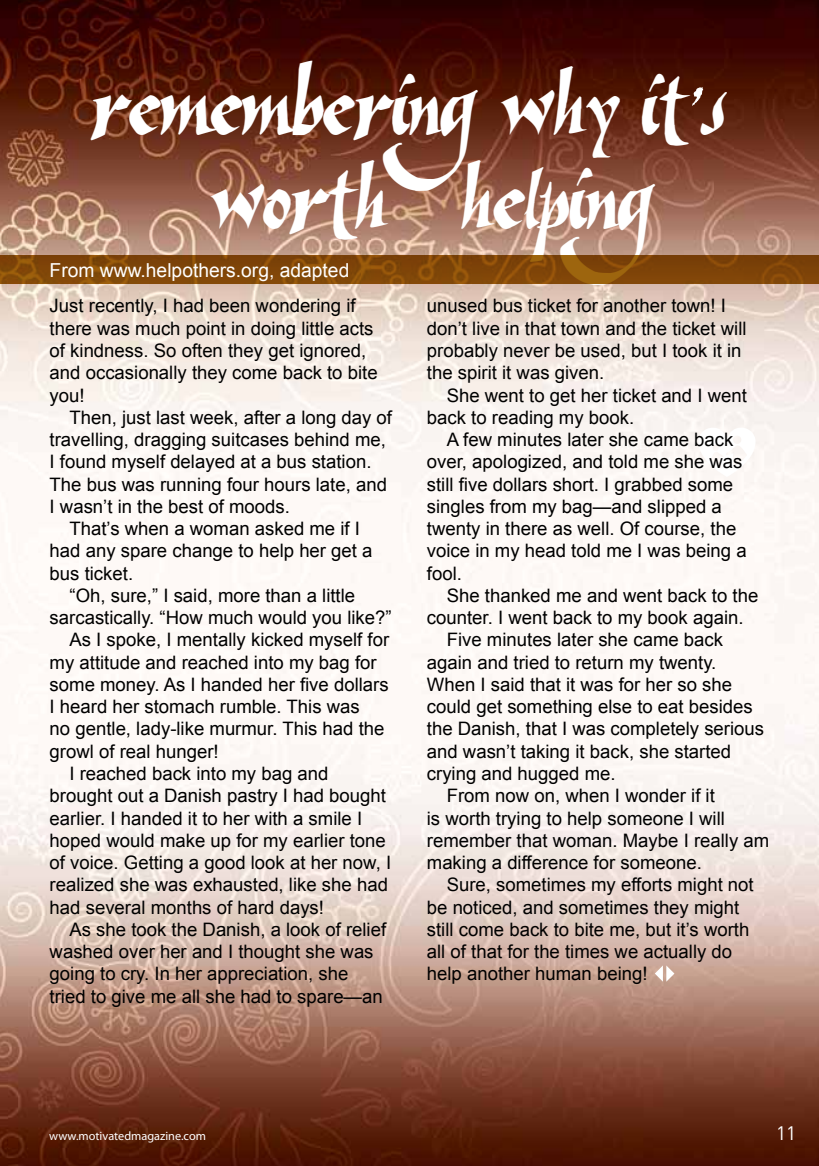
<style>
.page{position:relative;width:819px;height:1166px;background:#fff}
.page>*{position:absolute;margin:0;border:0;box-sizing:border-box;transform-origin:0 0}
.t1{font:49px/94.5px "Vein";color:#fff}
.t2{font:19.25px "Arial";color:#fff}
.t3{font:19.25px "DIN Pro";color:#fff}
.t4{font:18.55px/22.2px "Arial";color:#000}
.t5{font:12.25px "Myriad Pro";color:#fff}
.s1{font-family:"Viner Hand ITC";font-size:63px}
</style>
<div class="page">
<img style="left:0;top:0;width:819px;height:1166px">
<svg style="left:615px;top:439px;width:73px;height:10px"></svg>
<svg style="left:573px;top:455px;width:67px;height:10px"></svg>
<svg style="left:646px;top:455px;width:43px;height:10px"></svg>
<svg style="left:698px;top:428px;width:57px;height:49px"></svg>
<svg style="left:654px;top:965px;width:20px;height:16px"></svg>
<svg style="left:0;top:255px;width:819px;height:29px;background:#814608"></svg>
<h1 class="t1" style="left:212px;top:71px;width:515px;text-indent:-120px">RememberingWhy It<span class="s1">’</span>s<br>Worth</h1>
<h1 class="t1" style="left:461px;top:165px;width:253px">Helping</h1>
<p class="t2" style="left:50px;top:258px;width:301px">From www.helpothers.org, adapted</p>
<p class="t4" style="left:50px;top:295px;width:329px">Just recently, I had been wondering if there was much point in doing little acts of kindness. So often they get ignored, and occasionally they come back to bite you!</p>
<p class="t4" style="left:69px;top:406px;width:324px">Then, just last week, after a long day of</p>
<p class="t4" style="left:50px;top:429px;width:338px">travelling, dragging suitcases behind me,</p>
<p class="t4" style="left:50px;top:451px;width:323px">I found myself delayed at a bus station.</p>
<p class="t4" style="left:50px;top:473px;width:339px">The bus was running four hours late, and</p>
<p class="t4" style="left:50px;top:495px;width:242px">I wasn’t in the best of moods.</p>
<p class="t4" style="left:69px;top:518px;width:292px">That’s when a woman asked me if I</p>
<p class="t4" style="left:50px;top:540px;width:324px">had any spare change to help her get a</p>
<p class="t4" style="left:50px;top:562px;width:85px">bus ticket.</p>
<p class="t4" style="left:69px;top:584px;width:287px">“Oh, sure,” I said, more than a little</p>
<p class="t4" style="left:50px;top:607px;width:343px">sarcastically. “How much would you like?”</p>
<p class="t4" style="left:69px;top:629px;width:321px">As I spoke, I mentally kicked myself for</p>
<p class="t4" style="left:50px;top:651px;width:328px">my attitude and reached into my bag for</p>
<p class="t4" style="left:50px;top:673px;width:340px">some money. As I handed her five dollars</p>
<p class="t4" style="left:50px;top:696px;width:311px">I heard her stomach rumble. This was</p>
<p class="t4" style="left:50px;top:718px;width:336px">no gentle, lady-like murmur. This had the</p>
<p class="t4" style="left:50px;top:740px;width:171px">growl of real hunger!</p>
<p class="t4" style="left:69px;top:762px;width:260px">I reached back into my bag and</p>
<p class="t4" style="left:50px;top:785px;width:338px">brought out a Danish pastry I had bought</p>
<p class="t4" style="left:50px;top:807px;width:314px">earlier. I handed it to her with a smile I</p>
<p class="t4" style="left:50px;top:829px;width:338px">hoped would make up for my earlier tone</p>
<p class="t4" style="left:50px;top:851px;width:343px">of voice. Getting a good look at her now, I</p>
<p class="t4" style="left:50px;top:874px;width:340px">realized she was exhausted, like she had</p>
<p class="t4" style="left:50px;top:896px;width:276px">had several months of hard days!</p>
<p class="t4" style="left:69px;top:918px;width:318px">As she took the Danish, a look of relief</p>
<p class="t4" style="left:50px;top:940px;width:325px">washed over her and I thought she was</p>
<p class="t4" style="left:50px;top:963px;width:300px">going to cry. In her appreciation, she</p>
<p class="t4" style="left:50px;top:985px;width:335px">tried to give me all she had to spare—an</p>
<p class="t4" style="left:427px;top:295px;width:321px">unused bus ticket for another town! I don’t live in that town and the ticket will probably never be used, but I took it in the spirit it was given.</p>
<p class="t4" style="left:427px;top:384px;width:321px;text-indent:20px">She went to get her ticket and I went back to reading my book.</p>
<p class="t4" style="left:427px;top:429px;width:321px;text-indent:20px">A few minutes later she came back over, apologized, and told me she was still five dollars short. I grabbed some singles from my bag—and slipped a twenty in there as well. Of course, the voice in my head told me I was being a fool.</p>
<p class="t4" style="left:446px;top:584px;width:313px">She thanked me and went back to the</p>
<p class="t4" style="left:427px;top:607px;width:318px">counter. I went back to my book again.</p>
<p class="t4" style="left:446px;top:629px;width:278px">Five minutes later she came back</p>
<p class="t4" style="left:427px;top:651px;width:291px">again and tried to return my twenty.</p>
<p class="t4" style="left:427px;top:673px;width:307px">When I said that it was for her so she</p>
<p class="t4" style="left:427px;top:696px;width:327px">could get something else to eat besides</p>
<p class="t4" style="left:427px;top:718px;width:339px">the Danish, that I was completely serious</p>
<p class="t4" style="left:427px;top:740px;width:306px">and wasn’t taking it back, she started</p>
<p class="t4" style="left:427px;top:762px;width:190px">crying and hugged me.</p>
<p class="t4" style="left:446px;top:785px;width:270px">From now on, when I wonder if it</p>
<p class="t4" style="left:427px;top:807px;width:299px">is worth trying to help someone I will</p>
<p class="t4" style="left:427px;top:829px;width:344px">remember that woman. Maybe I really am</p>
<p class="t4" style="left:427px;top:851px;width:276px">making a difference for someone.</p>
<p class="t4" style="left:446px;top:874px;width:308px">Sure, sometimes my efforts might not</p>
<p class="t4" style="left:427px;top:896px;width:314px">be noticed, and sometimes they might</p>
<p class="t4" style="left:427px;top:918px;width:324px">still come back to bite me, but it’s worth</p>
<p class="t4" style="left:427px;top:940px;width:307px">all of that for the times we actually do</p>
<p class="t4" style="left:427px;top:963px;width:222px">help another human being!</p>
<p class="t5" style="left:49px;top:1128px;width:158px">www.motivatedmagazine.com</p>
<p class="t3" style="left:776px;top:1120px;width:22px">11</p>
</div>
